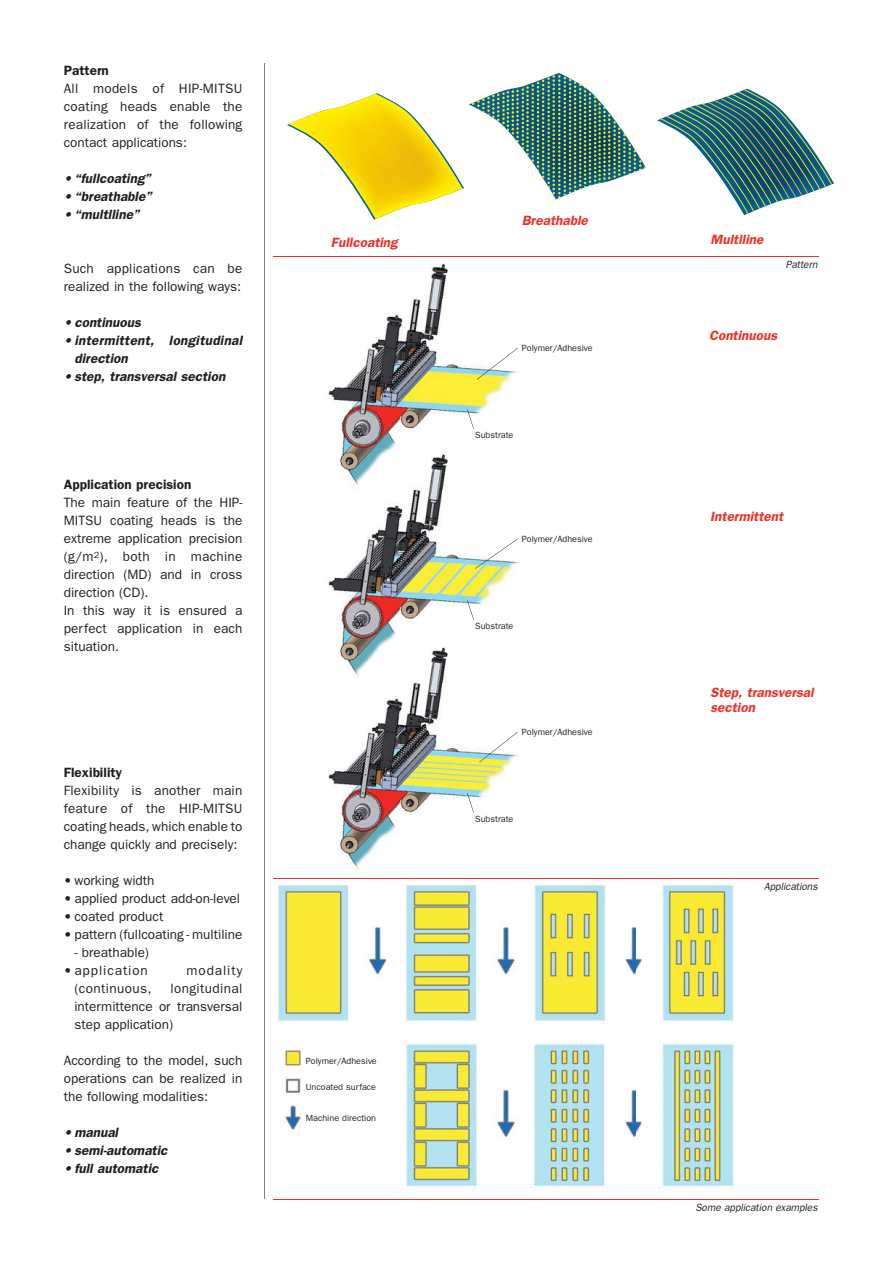
<style>
.page{position:relative;width:893px;height:1263px;background:#fff}
.page>*{position:absolute;margin:0;border:0;box-sizing:border-box;transform-origin:0 0}
.t1{font:13.5px/18px "Franklin Gothic";color:#231f20;text-align:justify}
.t2{font:italic 600 13.5px "Franklin Gothic";color:#231f20}
.t3{font:italic 600 13.5px/15px "Franklin Gothic";color:#ee332a}
.t4{font:600 13.5px "Franklin Gothic";color:#231f20}
.t5{font:italic 600 13.5px/18px "Franklin Gothic";letter-spacing:.02em;color:#231f20}
.t6{font:13.5px "Franklin Gothic";letter-spacing:.07em;color:#231f20}
.t7{font:13.5px "Franklin Gothic";letter-spacing:.03em;color:#231f20}
.t8{font:italic 10.5px "Franklin Gothic";color:#231f20;scale:.96 1}
.t9{font:9px "Franklin Gothic";color:#231f20}
</style>
<div class="page">
<img style="left:328px;top:263px;width:191px;height:608px">
<img style="left:278px;top:885px;width:456px;height:302px">
<hr style="left:264px;top:64px;width:1px;height:1135px;background:#808285">
<svg style="left:287px;top:73px;width:359px;height:147px"></svg>
<svg style="left:657px;top:89px;width:177px;height:126px"></svg>
<hr style="left:273px;top:256px;width:546px;height:1px;background:#ee3128">
<hr style="left:273px;top:878px;width:546px;height:1px;background:#ee3128">
<hr style="left:273px;top:1199px;width:546px;height:1px;background:#ee3128">
<svg style="left:477px;top:348px;width:41px;height:32px"></svg>
<div style="left:475px;top:431px;width:68px;height:7px;background:#fff"></div>
<svg style="left:467px;top:409px;width:7px;height:20px"></svg>
<svg style="left:475px;top:539px;width:43px;height:30px"></svg>
<div style="left:475px;top:621px;width:68px;height:8px;background:#fff"></div>
<svg style="left:467px;top:600px;width:7px;height:20px"></svg>
<svg style="left:479px;top:732px;width:39px;height:30px"></svg>
<div style="left:475px;top:814px;width:68px;height:8px;background:#fff"></div>
<svg style="left:467px;top:793px;width:7px;height:20px"></svg>
<p class="t4" style="left:64px;top:65px;width:47px">Pattern</p>
<p class="t1" style="left:64px;top:80px;width:180px">All models of HIP-MITSU coating heads enable the realization of the following contact applications:</p>
<p class="t2" style="left:64px;top:173px;width:89px">• “fullcoating”</p>
<p class="t2" style="left:64px;top:191px;width:90px">• “breathable”</p>
<p class="t2" style="left:64px;top:209px;width:77px">• “multlline”</p>
<p class="t1" style="left:64px;top:260px;width:180px">Such applications can be realized in the following ways:</p>
<p class="t2" style="left:64px;top:317px;width:79px">• continuous</p>
<p class="t5" style="left:74px;top:332px;width:169px;text-indent:-11px">• intermittent, longitudinal direction</p>
<p class="t2" style="left:64px;top:371px;width:163px">• step, transversal section</p>
<p class="t4" style="left:64px;top:479px;width:129px">Application precision</p>
<p class="t1" style="left:64px;top:494px;width:180px;text-align:left">The main feature of the HIP-<br>MITSU coating heads is the extreme application precision (g/m<sup>2</sup>), both in machine direction (MD) and in cross direction (CD).<br>In this way it is ensured a perfect application in each situation.</p>
<p class="t4" style="left:64px;top:767px;width:60px">Flexibility</p>
<p class="t1" style="left:64px;top:782px;width:180px">Flexibility is another main feature of the HIP-MITSU coating heads, which enable to change quickly and precisely:</p>
<p class="t1" style="left:64px;top:872px;width:92px">• working width</p>
<p class="t1" style="left:64px;top:890px;width:178px">• applied product add-on-level</p>
<p class="t1" style="left:64px;top:908px;width:101px">• coated product</p>
<p class="t1" style="left:64px;top:926px;width:180px">• pattern (fullcoating - multiline</p>
<p class="t1" style="left:74px;top:944px;width:76px">- breathable)</p>
<p class="t6" style="left:64px;top:965px;width:86px">• application</p>
<p class="t6" style="left:186px;top:965px;width:57px">modality</p>
<p class="t7" style="left:74px;top:983px;width:79px">(continuous,</p>
<p class="t1" style="left:74px;top:980px;width:169px;text-indent:96px">longitudinal intermittence or transversal step application)</p>
<p class="t1" style="left:64px;top:1052px;width:180px">According to the model, such operations can be realized in the following modalities:</p>
<p class="t2" style="left:64px;top:1127px;width:56px">• manual</p>
<p class="t2" style="left:64px;top:1145px;width:105px">• semi-automatic</p>
<p class="t2" style="left:64px;top:1163px;width:96px">• full automatic</p>
<p class="t3" style="left:522px;top:214px;width:68px">Breathable</p>
<p class="t3" style="left:331px;top:236px;width:68px">Fullcoating</p>
<p class="t3" style="left:711px;top:233px;width:54px">Multlline</p>
<p class="t8" style="left:786px;top:261px;width:35px">Pattern</p>
<p class="t9" style="left:522px;top:345px;width:72px">Polymer/Adhesive</p>
<p class="t3" style="left:709px;top:329px;width:70px">Continuous</p>
<p class="t9" style="left:475px;top:432px;width:40px">Substrate</p>
<p class="t9" style="left:306px;top:1058px;width:72px">Polymer/Adhesive</p>
<p class="t9" style="left:306px;top:1084px;width:72px">Uncoated surface</p>
<p class="t9" style="left:306px;top:1115px;width:72px">Machine direction</p>
<p class="t9" style="left:522px;top:536px;width:72px">Polymer/Adhesive</p>
<p class="t9" style="left:475px;top:623px;width:40px">Substrate</p>
<p class="t9" style="left:522px;top:729px;width:72px">Polymer/Adhesive</p>
<p class="t9" style="left:475px;top:816px;width:40px">Substrate</p>
<p class="t3" style="left:710px;top:510px;width:75px">Intermittent</p>
<p class="t3" style="left:710px;top:686px;width:105px">Step, transversal section</p>
<p class="t8" style="left:764px;top:883px;width:57px">Applications</p>
<p class="t8" style="left:695px;top:1204px;width:129px">Some application examples</p>
</div>
